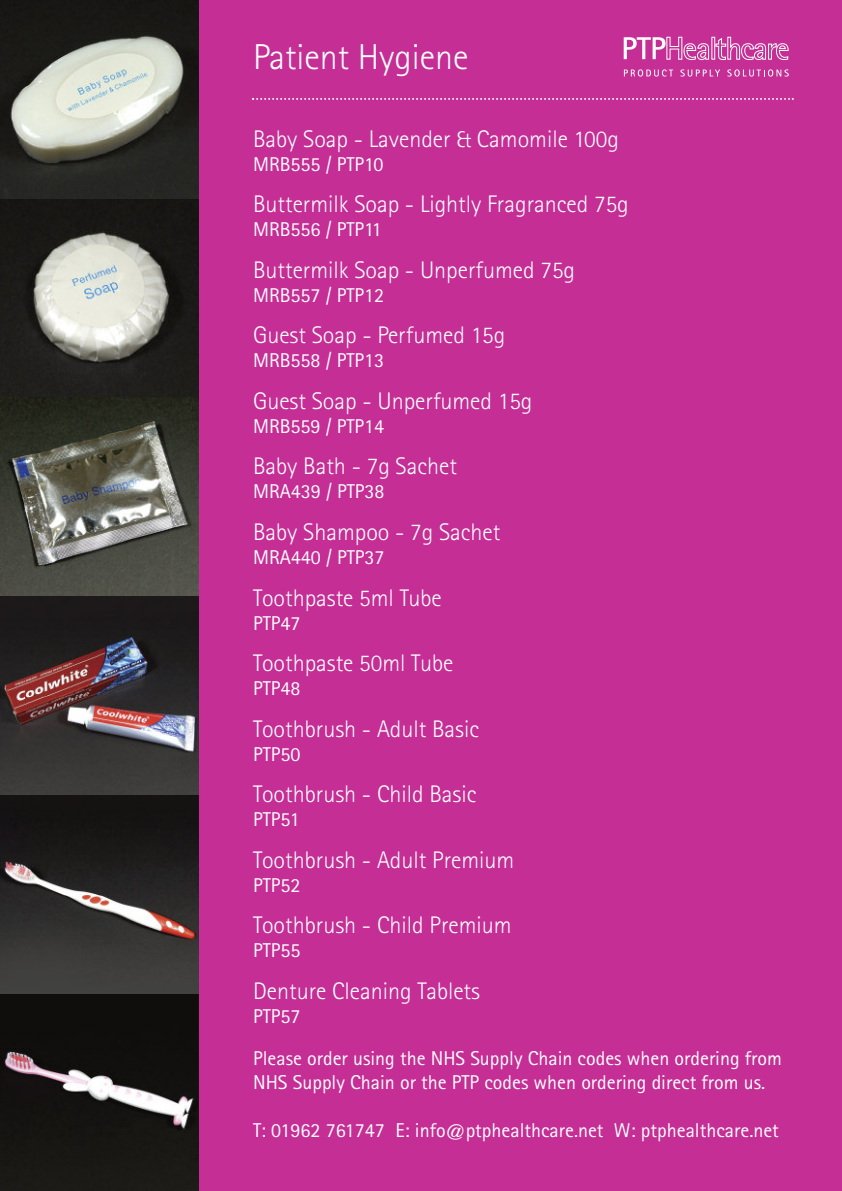
<style>
.page{position:relative;width:842px;height:1191px;background:#c52e95}
.page>*{position:absolute;margin:0;border:0;box-sizing:border-box;transform-origin:0 0}
.t1{font:300 36px "Rotis Sans Serif";color:#fff}
.t2{font:300 24px "Rotis Sans Serif";color:#fff}
.t3{font:20px/42px "Rotis Sans Serif";color:#fff}
</style>
<div class="page">
<img style="left:0;top:0;width:198px;height:1191px">
<svg style="left:252px;top:98px;width:542px;height:2px"></svg>
<svg style="left:624px;top:37px;width:85px;height:23px"></svg>
<div style="left:711px;top:37px;width:4px;height:22px;border:1px solid #fff"></div>
<svg style="left:715px;top:37px;width:74px;height:23px"></svg>
<svg style="left:624px;top:69px;width:49px;height:8px"></svg>
<svg style="left:680px;top:69px;width:40px;height:8px"></svg>
<svg style="left:727px;top:69px;width:62px;height:8px"></svg>
<h1 class="t1" style="left:253px;top:44px;width:217px">Patient Hygiene</h1>
<p class="t2" style="left:253px;top:130px;width:367px">Baby Soap - Lavender &amp; Camomile 100g</p>
<p class="t3" style="left:253px;top:145px;width:132px">MRB555 / PTP10</p>
<p class="t2" style="left:253px;top:196px;width:377px">Buttermilk Soap - Lightly Fragranced 75g</p>
<p class="t3" style="left:253px;top:210px;width:130px">MRB556 / PTP11</p>
<p class="t2" style="left:253px;top:261px;width:323px">Buttermilk Soap - Unperfumed 75g</p>
<p class="t3" style="left:253px;top:276px;width:133px">MRB557 / PTP12</p>
<p class="t2" style="left:253px;top:327px;width:254px">Guest Soap - Perfumed 15g</p>
<p class="t3" style="left:253px;top:341px;width:133px">MRB558 / PTP13</p>
<p class="t2" style="left:253px;top:392px;width:281px">Guest Soap - Unperfumed 15g</p>
<p class="t3" style="left:253px;top:407px;width:133px">MRB559 / PTP14</p>
<p class="t2" style="left:253px;top:458px;width:205px">Baby Bath - 7g Sachet</p>
<p class="t3" style="left:253px;top:473px;width:133px">MRA439 / PTP38</p>
<p class="t2" style="left:253px;top:523px;width:249px">Baby Shampoo - 7g Sachet</p>
<p class="t3" style="left:253px;top:538px;width:133px">MRA440 / PTP37</p>
<p class="t2" style="left:253px;top:589px;width:190px">Toothpaste 5ml Tube</p>
<p class="t3" style="left:253px;top:604px;width:49px">PTP47</p>
<p class="t2" style="left:253px;top:654px;width:202px">Toothpaste 50ml Tube</p>
<p class="t3" style="left:253px;top:669px;width:49px">PTP48</p>
<p class="t2" style="left:253px;top:720px;width:228px">Toothbrush - Adult Basic</p>
<p class="t3" style="left:253px;top:735px;width:49px">PTP50</p>
<p class="t2" style="left:253px;top:785px;width:225px">Toothbrush - Child Basic</p>
<p class="t3" style="left:253px;top:800px;width:48px">PTP51</p>
<p class="t2" style="left:253px;top:851px;width:263px">Toothbrush - Adult Premium</p>
<p class="t3" style="left:253px;top:866px;width:49px">PTP52</p>
<p class="t2" style="left:253px;top:916px;width:260px">Toothbrush - Child Premium</p>
<p class="t3" style="left:253px;top:931px;width:49px">PTP55</p>
<p class="t2" style="left:253px;top:982px;width:228px">Denture Cleaning Tablets</p>
<p class="t3" style="left:253px;top:997px;width:530px">PTP57<br>Please order using the NHS Supply Chain codes when ordering from</p>
<p class="t3" style="left:253px;top:1063px;width:514px">NHS Supply Chain or the PTP codes when ordering direct from us.</p>
<p class="t3" style="left:253px;top:1111px;width:527px">T: 01962 761747 E: info@ptphealthcare.net W: ptphealthcare.net</p>
</div>
